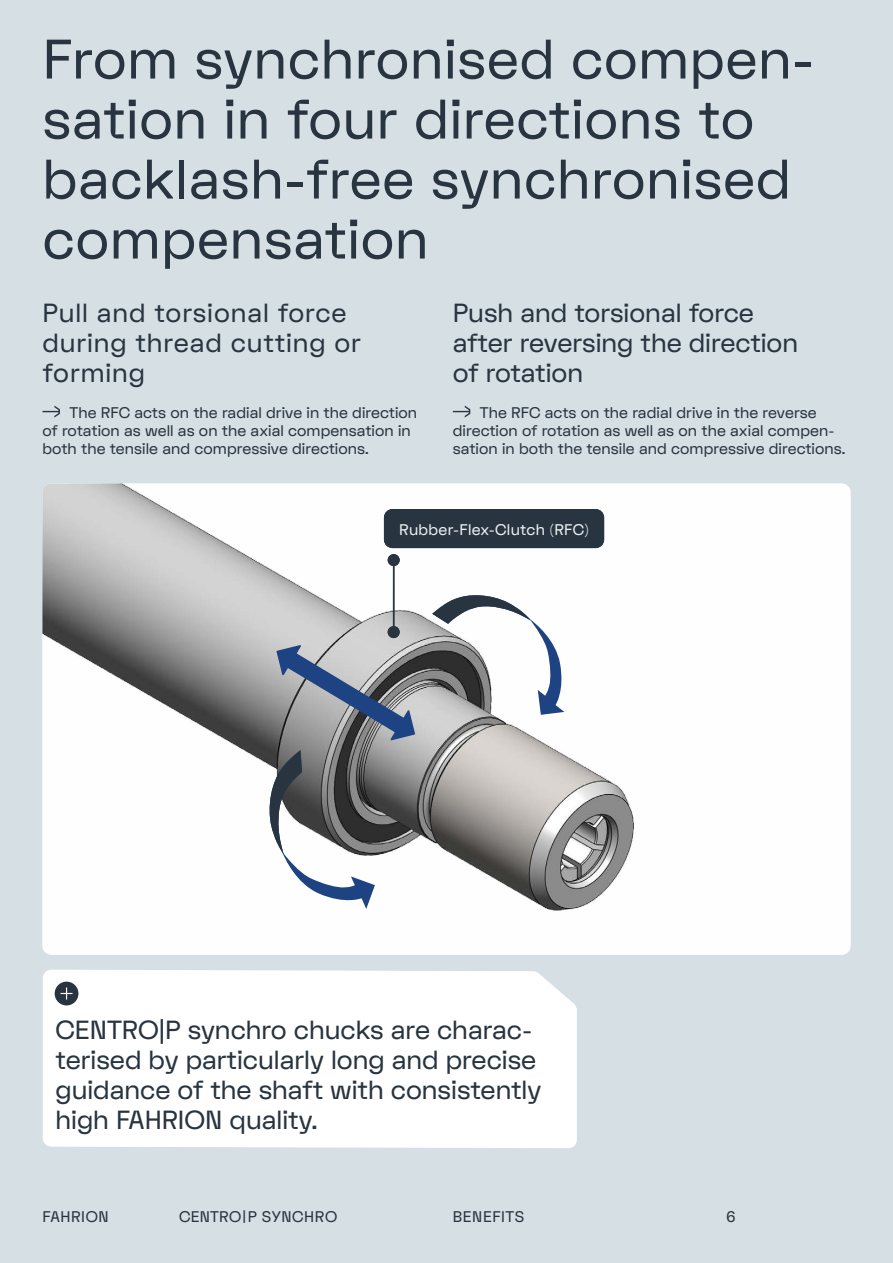
<style>
.page{position:relative;width:893px;height:1263px;background:#d6dfe3}
.page>*{position:absolute;margin:0;border:0;box-sizing:border-box;transform-origin:0 0}
.t1{font:54px/60px "FK Display Regular Alt";letter-spacing:.015em;color:#283440}
.t2{font:25.5px/30px "FK Display Regular Alt";color:#283440}
.t3{font:25.5px/30px "FK Display Regular Alt";letter-spacing:.035em;color:#283440}
.t4{font:15px/18px "FK Display Regular Alt";letter-spacing:.005em;color:#283440}
.t5{font:15px "FK Display Regular Alt";letter-spacing:.02em;color:#eceff1}
.t6{font:15px "FK Display Regular Alt";letter-spacing:.04em;color:#283440}
.t7{font:15px "FK Display Regular Alt";letter-spacing:.025em;color:#283440}
</style>
<div class="page">
<div style="left:43px;top:970px;width:534px;height:178px;background:#fff"></div>
<svg style="left:43px;top:484px;width:807px;height:471px;background:#e4e3e3"></svg>
<svg style="left:276px;top:645px;width:139px;height:95px;background:#868e9b"></svg>
<svg style="left:432px;top:595px;width:133px;height:120px;background:#b8bbc1"></svg>
<svg style="left:432px;top:595px;width:97px;height:48px;background:#c3c6ca"></svg>
<svg style="left:269px;top:750px;width:106px;height:159px;background:#b0b5be"></svg>
<svg style="left:269px;top:750px;width:84px;height:103px;background:#767779"></svg>
<svg style="left:43px;top:406px;width:17px;height:12px"></svg>
<svg style="left:453px;top:406px;width:17px;height:12px"></svg>
<div style="left:55px;top:982px;width:23px;height:23px;background:#283440;border-radius:50%"></div>
<svg style="left:61px;top:987px;width:12px;height:12px"></svg>
<div style="left:384px;top:509px;width:220px;height:39px;background:#283440;border-radius:9px"></div>
<svg style="left:392px;top:566px;width:4px;height:60px"></svg>
<div style="left:388px;top:626px;width:12px;height:12px;background:#283440;border-radius:50%"></div>
<div style="left:388px;top:554px;width:12px;height:12px;background:#283440;border-radius:50%"></div>
<h1 class="t1" style="left:43px;top:27px;width:773px">From synchronised compen&shy;sation in four directions to backlash-free synchronised compensation</h1>
<h2 class="t3" style="left:43px;top:296px;width:320px">Pull and torsional force during thread cutting or forming</h2>
<p class="t4" style="left:43px;top:403px;width:376px;text-indent:27px">The RFC acts on the radial drive in the direction of rotation as well as on the axial compensation in both the tensile and compressive directions.</p>
<h2 class="t2" style="left:453px;top:296px;width:347px">Push and torsional force after reversing the direction of rotation</h2>
<p class="t4" style="left:453px;top:403px;width:394px;text-indent:27px">The RFC acts on the radial drive in the reverse direction of rotation as well as on the axial compen&shy;sation in both the tensile and compressive directions.</p>
<p class="t5" style="left:399px;top:518px;width:191px">Rubber-Flex-Clutch (RFC)</p>
<h2 class="t2" style="left:56px;top:1013px;width:487px">CENTRO|P synchro chucks are charac&shy;terised by particularly long and precise guidance of the shaft with consistently high FAHRION quality.</h2>
<p class="t6" style="left:43px;top:1205px;width:68px">FAHRION</p>
<p class="t7" style="left:179px;top:1205px;width:159px">CENTRO|P SYNCHRO</p>
<p class="t6" style="left:453px;top:1205px;width:73px">BENEFITS</p>
<p class="t4" style="left:726px;top:1207px;width:10px">6</p>
</div>
